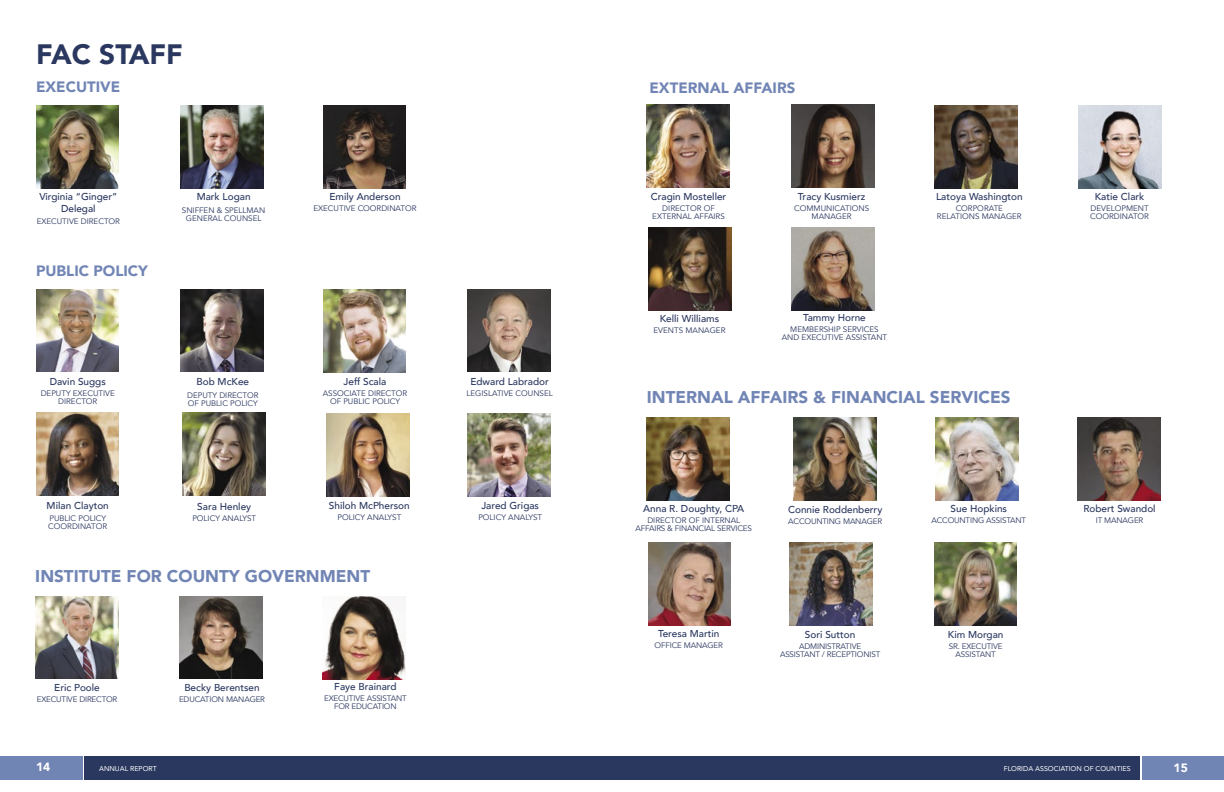
<style>
.page{position:relative;width:1224px;height:792px;background:#fff}
.page>*{position:absolute;margin:0;border:0;box-sizing:border-box;transform-origin:0 0}
.t1{font:900 28px "Avenir";color:#2a375f}
.t2{font:900 17px "Avenir";color:#7185b5}
.t3{font:900 15px "Avenir";color:#7185b5}
.t4{font:900 12px "Avenir";color:#fff}
.t5{font:500 10px/12px "Avenir";color:#2a375f;text-align:center}
.t6{font:8px/8px "Avenir";color:#2a375f;text-align:center}
.t7{font:8px/8px "Avenir";letter-spacing:-.02em;color:#2a375f;text-align:center}
.t8{font:7px "Avenir";color:#fff}
</style>
<div class="page">
<img style="left:36px;top:289px;width:83px;height:83px">
<img style="left:180px;top:289px;width:83px;height:83px">
<img style="left:323px;top:289px;width:83px;height:83px">
<img style="left:467px;top:289px;width:83px;height:83px">
<img style="left:36px;top:413px;width:83px;height:82px">
<img style="left:183px;top:413px;width:83px;height:82px">
<img style="left:327px;top:414px;width:83px;height:83px">
<img style="left:36px;top:105px;width:83px;height:83px">
<img style="left:180px;top:105px;width:83px;height:83px">
<img style="left:323px;top:105px;width:83px;height:83px">
<img style="left:647px;top:105px;width:83px;height:83px">
<img style="left:791px;top:105px;width:83px;height:83px">
<img style="left:934px;top:105px;width:83px;height:83px">
<img style="left:1078px;top:105px;width:83px;height:83px">
<img style="left:649px;top:228px;width:83px;height:82px">
<img style="left:792px;top:228px;width:83px;height:82px">
<img style="left:647px;top:417px;width:83px;height:83px">
<img style="left:793px;top:417px;width:83px;height:83px">
<img style="left:935px;top:418px;width:83px;height:83px">
<img style="left:1078px;top:418px;width:83px;height:83px">
<img style="left:648px;top:543px;width:82px;height:83px">
<img style="left:790px;top:543px;width:83px;height:83px">
<img style="left:934px;top:543px;width:83px;height:83px">
<img style="left:35px;top:596px;width:83px;height:83px">
<img style="left:180px;top:596px;width:83px;height:83px">
<img style="left:322px;top:596px;width:83px;height:83px">
<img style="left:468px;top:413px;width:83px;height:83px">
<div style="left:0;top:756px;width:83px;height:23px;background:#7185b5"></div>
<div style="left:85px;top:756px;width:527px;height:23px;background:#2a375f"></div>
<div style="left:1142px;top:756px;width:82px;height:23px;background:#7185b5"></div>
<div style="left:612px;top:756px;width:527px;height:23px;background:#2a375f"></div>
<h1 class="t1" style="left:36px;top:30px;width:148px">FAC STAFF</h1>
<h3 class="t3" style="left:36px;top:74px;width:86px">EXECUTIVE</h3>
<p class="t5" style="left:39px;top:190px;width:79px">Virginia “Ginger”<br>Delegal</p>
<p class="t6" style="left:37px;top:217px;width:85px">EXECUTIVE DIRECTOR</p>
<h3 class="t3" style="left:36px;top:258px;width:113px">PUBLIC POLICY</h3>
<p class="t5" style="left:197px;top:190px;width:55px">Mark Logan</p>
<p class="t6" style="left:182px;top:206px;width:85px">SNIFFEN &amp; SPELLMAN<br>GENERAL COUNSEL</p>
<p class="t5" style="left:50px;top:375px;width:58px">Davin Suggs</p>
<p class="t6" style="left:41px;top:389px;width:76px">DEPUTY EXECUTIVE<br>DIRECTOR</p>
<p class="t5" style="left:47px;top:499px;width:64px">Milan Clayton</p>
<p class="t6" style="left:48px;top:514px;width:60px;text-align:left">PUBLIC POLICY<br>COORDINATOR</p>
<p class="t5" style="left:197px;top:375px;width:54px">Bob McKee</p>
<p class="t6" style="left:187px;top:391px;width:73px;text-align:left">DEPUTY DIRECTOR<br>OF PUBLIC POLICY</p>
<p class="t5" style="left:197px;top:500px;width:55px">Sara Henley</p>
<p class="t6" style="left:192px;top:514px;width:65px">POLICY ANALYST</p>
<p class="t5" style="left:329px;top:190px;width:73px">Emily Anderson</p>
<p class="t6" style="left:313px;top:204px;width:105px">EXECUTIVE COORDINATOR</p>
<p class="t5" style="left:344px;top:375px;width:44px">Jeff Scala</p>
<p class="t6" style="left:323px;top:389px;width:86px">ASSOCIATE DIRECTOR<br>OF PUBLIC POLICY</p>
<p class="t5" style="left:329px;top:499px;width:82px">Shiloh McPherson</p>
<p class="t6" style="left:337px;top:514px;width:65px">POLICY ANALYST</p>
<h2 class="t2" style="left:35px;top:562px;width:336px">INSTITUTE FOR COUNTY GOVERNMENT</h2>
<p class="t5" style="left:54px;top:681px;width:47px">Eric Poole</p>
<p class="t7" style="left:37px;top:696px;width:82px">EXECUTIVE DIRECTOR</p>
<p class="t5" style="left:184px;top:681px;width:77px">Becky Berentsen</p>
<p class="t7" style="left:179px;top:695px;width:88px">EDUCATION MANAGER</p>
<p class="t5" style="left:334px;top:680px;width:64px">Faye Brainard</p>
<p class="t7" style="left:324px;top:694px;width:84px">EXECUTIVE ASSISTANT<br>FOR EDUCATION</p>
<p class="t5" style="left:470px;top:375px;width:80px">Edward Labrador</p>
<p class="t6" style="left:467px;top:389px;width:88px">LEGISLATIVE COUNSEL</p>
<p class="t5" style="left:482px;top:499px;width:59px">Jared Grigas</p>
<p class="t6" style="left:478px;top:513px;width:65px">POLICY ANALYST</p>
<h3 class="t3" style="left:650px;top:75px;width:147px">EXTERNAL AFFAIRS</h3>
<p class="t5" style="left:651px;top:190px;width:77px">Cragin Mosteller</p>
<p class="t6" style="left:652px;top:204px;width:74px">DIRECTOR OF<br>EXTERNAL AFFAIRS</p>
<p class="t5" style="left:660px;top:312px;width:61px">Kelli Williams</p>
<p class="t6" style="left:654px;top:327px;width:73px">EVENTS MANAGER</p>
<p class="t5" style="left:798px;top:190px;width:69px">Tracy Kusmierz</p>
<p class="t6" style="left:794px;top:204px;width:76px">COMMUNICATIONS<br>MANAGER</p>
<p class="t5" style="left:803px;top:311px;width:64px">Tammy Horne</p>
<p class="t6" style="left:782px;top:325px;width:107px">MEMBERSHIP SERVICES<br>AND EXECUTIVE ASSISTANT</p>
<p class="t5" style="left:936px;top:190px;width:88px">Latoya Washington</p>
<p class="t6" style="left:937px;top:204px;width:86px">CORPORATE<br>RELATIONS MANAGER</p>
<h2 class="t2" style="left:647px;top:382px;width:365px">INTERNAL AFFAIRS &amp; FINANCIAL SERVICES</h2>
<p class="t5" style="left:643px;top:502px;width:103px">Anna R. Doughty, CPA</p>
<p class="t7" style="left:636px;top:517px;width:118px">DIRECTOR OF INTERNAL<br>AFFAIRS &amp; FINANCIAL SERVICES</p>
<p class="t5" style="left:788px;top:503px;width:96px">Connie Roddenberry</p>
<p class="t7" style="left:788px;top:517px;width:95px">ACCOUNTING MANAGER</p>
<p class="t5" style="left:658px;top:627px;width:63px">Teresa Martin</p>
<p class="t7" style="left:655px;top:642px;width:70px">OFFICE MANAGER</p>
<p class="t5" style="left:805px;top:628px;width:52px">Sori Sutton</p>
<p class="t7" style="left:780px;top:642px;width:102px">ADMINISTRATIVE<br>ASSISTANT / RECEPTIONIST</p>
<p class="t5" style="left:951px;top:502px;width:58px">Sue Hopkins</p>
<p class="t7" style="left:931px;top:517px;width:96px">ACCOUNTING ASSISTANT</p>
<p class="t5" style="left:948px;top:628px;width:57px">Kim Morgan</p>
<p class="t7" style="left:949px;top:642px;width:55px">SR. EXECUTIVE<br>ASSISTANT</p>
<p class="t5" style="left:1095px;top:190px;width:51px">Katie Clark</p>
<p class="t6" style="left:1090px;top:204px;width:60px;text-align:left">DEVELOPMENT<br>COORDINATOR</p>
<p class="t5" style="left:1083px;top:502px;width:74px">Robert Swandol</p>
<p class="t7" style="left:1096px;top:516px;width:49px">IT MANAGER</p>
<h3 class="t4" style="left:36px;top:756px;width:16px">14</h3>
<p class="t8" style="left:99px;top:763px;width:59px">ANNUAL REPORT</p>
<p class="t8" style="left:1004px;top:763px;width:128px">FLORIDA ASSOCIATION OF COUNTIES</p>
<h3 class="t4" style="left:1174px;top:757px;width:16px">15</h3>
</div>
